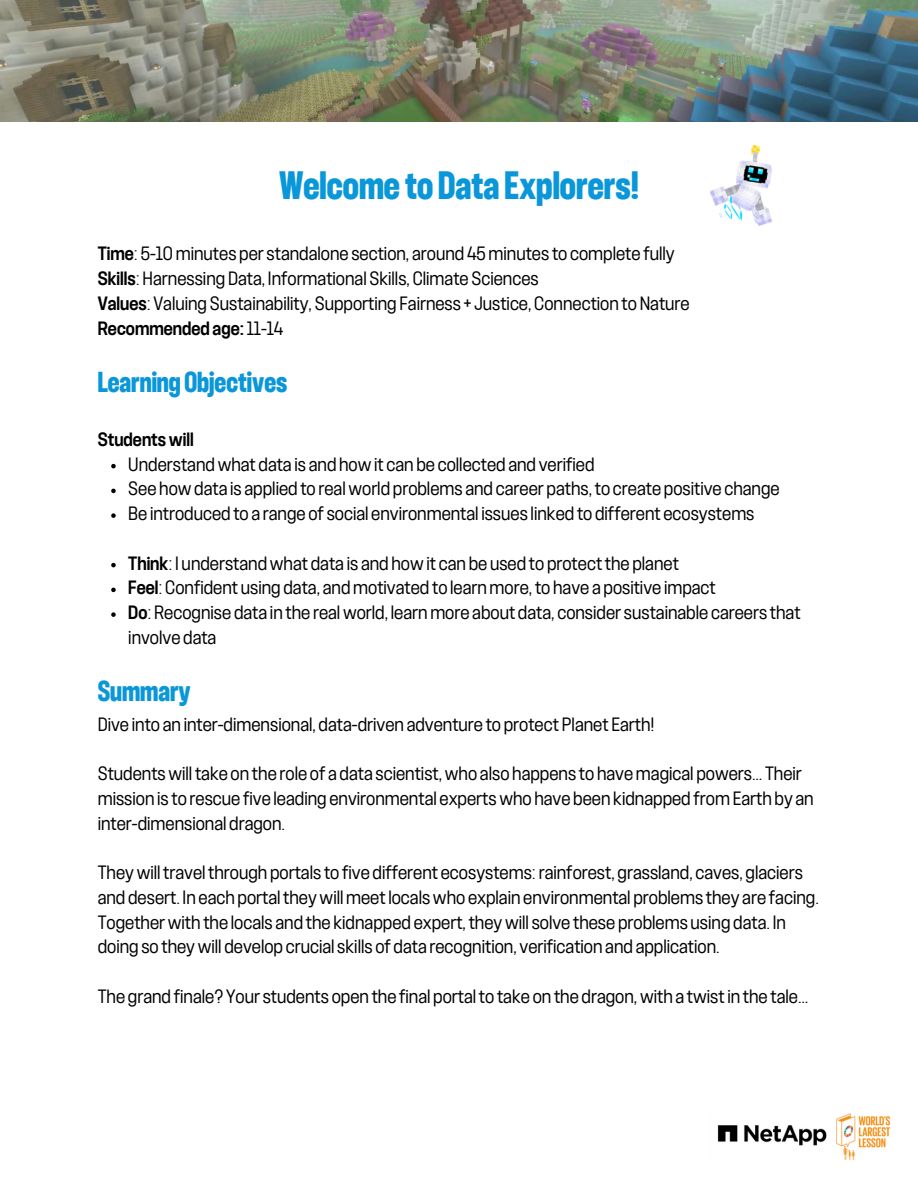
<style>
.page{position:relative;width:918px;height:1188px;background:#fff}
.page>*{position:absolute;margin:0;border:0;box-sizing:border-box;transform-origin:0 0}
.t1{font:700 36.9px "F37 Judge";color:#0a97d9}
.t2{font:700 27px "F37 Judge";color:#0a97d9}
.t3{font:expanded 18px/24.8px "F37 Judge";color:#000}
.t4{font:500 expanded 18px "F37 Judge";color:#000}
.s1{font-weight:500}
.s2{font-weight:400}
</style>
<div class="page">
<img style="left:717px;top:1113px;width:174px;height:48px">
<svg style="left:111px;top:464px;width:5px;height:4px"></svg>
<svg style="left:111px;top:489px;width:5px;height:4px"></svg>
<svg style="left:111px;top:513px;width:5px;height:5px"></svg>
<svg style="left:111px;top:563px;width:5px;height:4px"></svg>
<svg style="left:111px;top:588px;width:5px;height:4px"></svg>
<svg style="left:111px;top:612px;width:5px;height:5px"></svg>
<img style="left:0;top:0;width:918px;height:122px">
<img style="left:711px;top:145px;width:61px;height:80px">
<p class="t1" style="left:279px;top:168px;width:361px">Welcome to Data Explorers!</p>
<p class="t3" style="left:98px;top:242px;width:578px"><span class="s1">Time</span>: 5-10 minutes per standalone section, around 45 minutes to complete fully</p>
<h1 class="t3" style="left:98px;top:267px;width:443px"><span class="s1">Skills</span>: Harnessing Data, Informational Skills, Climate Sciences</h1>
<p class="t3" style="left:98px;top:292px;width:594px"><span class="s1">Values</span>: Valuing Sustainability, Supporting Fairness + Justice, Connection to Nature</p>
<p class="t4" style="left:98px;top:320px;width:187px">Recommended age:<span class="s2">11-14</span></p>
<p class="t2" style="left:98px;top:369px;width:191px">Learning Objectives</p>
<p class="t4" style="left:98px;top:431px;width:98px">Studentswill</p>
<h2 class="t3" style="left:128px;top:452px;width:468px">Understandwhat data is and howit can be collected and verified</h2>
<h3 class="t3" style="left:128px;top:477px;width:653px">See howdata is applied to realworld problems and career paths,to create positive change</h3>
<p class="t3" style="left:128px;top:502px;width:628px">Be introduced to a range of social environmental issues linked to different ecosystems</p>
<p class="t3" style="left:128px;top:551px;width:552px"><span class="s1">Think</span>: I understandwhat data is and howit can be used to protectthe planet</p>
<p class="t3" style="left:128px;top:576px;width:589px"><span class="s1">Feel</span>: Confident using data, and motivated to learn more,to have a positive impact</p>
<p class="t3" style="left:128px;top:601px;width:674px"><span class="s1">Do</span>: Recognise data in the realworld, learn more about data, consider sustainable careers that involve data</p>
<p class="t2" style="left:98px;top:679px;width:94px">Summary</p>
<p class="t3" style="left:98px;top:712px;width:558px">Dive into an inter-dimensional, data-driven adventure to protect Planet Earth!</p>
<p class="t3" style="left:98px;top:762px;width:718px">Studentswilltake on the role of a data scientist,who also happens to have magical powers… Their mission is to rescue five leading environmental expertswho have been kidnapped from Earth by an inter-dimensional dragon.</p>
<p class="t3" style="left:98px;top:861px;width:723px">Theywilltravelthrough portals to five different ecosystems:rainforest, grassland, caves, glaciers and desert. In each portaltheywill meetlocalswho explain environmental problems they are facing.<br>Togetherwith the locals and the kidnapped expert,theywill solve these problems using data. In doing so theywill develop crucial skills of data recognition, verification and application.</p>
<p class="t3" style="left:98px;top:985px;width:712px">The grand finale? Your students open the final portalto take on the dragon,with a twistin the tale…</p>
</div>
